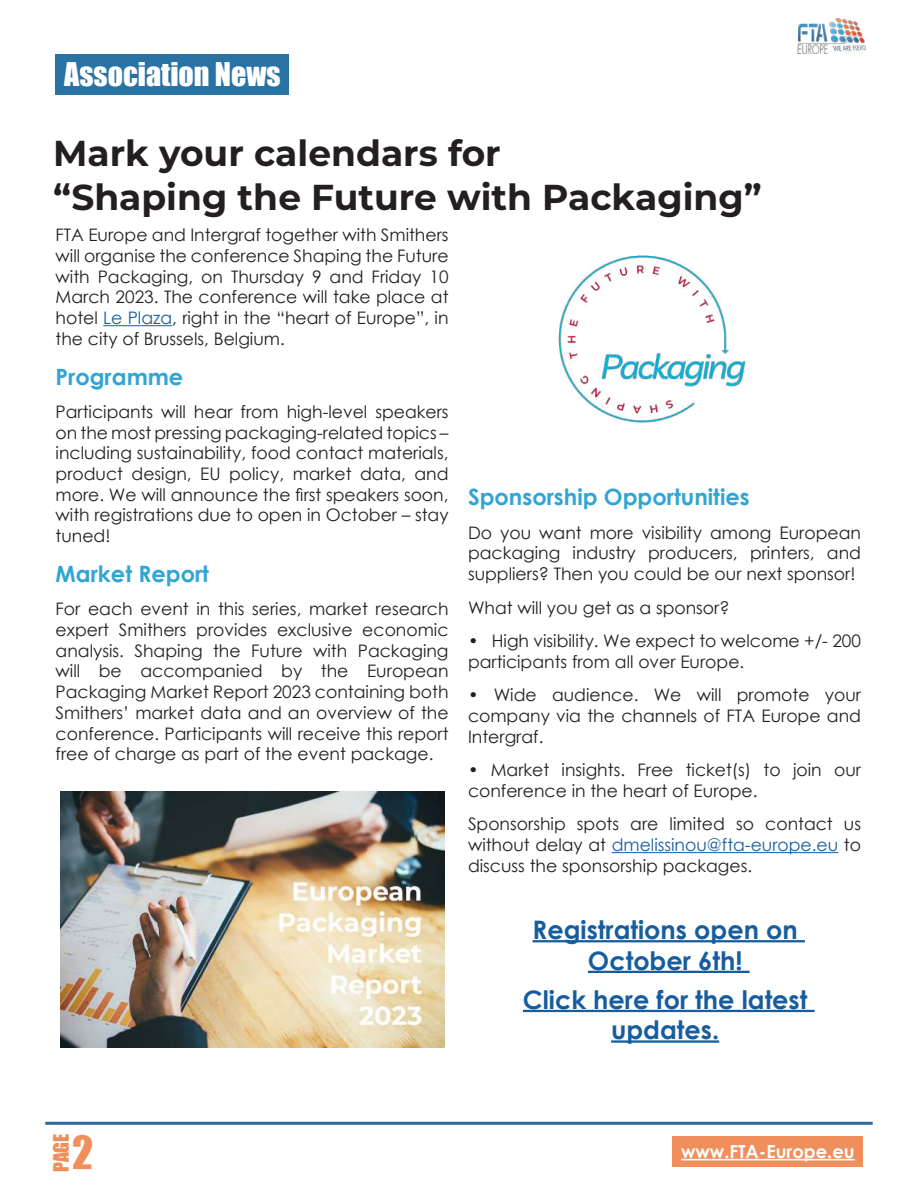
<style>
.page{position:relative;width:918px;height:1188px;background:#fff}
.page>*{position:absolute;margin:0;border:0;box-sizing:border-box;transform-origin:0 0}
.t1{font:42px "Impact";color:#f08e5c}
.t2{font:700 36px/43.2px "Montserrat";color:#231f20}
.t3{font:30px "Impact";color:#fff}
.t4{font:700 25.5px/30.6px "Century Gothic";color:#175d9e;text-align:center}
.t5{font:700 22.5px "Century Gothic";color:#2fa5d5}
.t6{font:19.5px "Impact";color:#f08e5b}
.t7{font:700 18px "Century Gothic";color:#fff}
.t8{font:17.25px/20.7px "Century Gothic";color:#231f20;text-align:justify}
.s1{color:#175d9e}
</style>
<div class="page">
<img style="left:797px;top:19px;width:68px;height:35px">
<hr style="left:45px;top:1122px;width:828px;height:3px;background:#2e6a9e">
<div style="left:673px;top:1136px;width:190px;height:31px;background:#f08e5c"></div>
<hr style="left:681px;top:1159px;width:174px;height:1px;background:#fff">
<div style="left:56px;top:54px;width:233px;height:41px;background:#2972a4"></div>
<hr style="left:103px;top:325px;width:69px;height:1px;background:#175d9e">
<hr style="left:612px;top:852px;width:226px;height:1px;background:#175d9e">
<hr style="left:533px;top:940px;width:272px;height:2px;background:#175d9e">
<hr style="left:588px;top:971px;width:162px;height:2px;background:#175d9e">
<hr style="left:523px;top:1010px;width:292px;height:2px;background:#175d9e">
<hr style="left:611px;top:1040px;width:108px;height:3px;background:#175d9e">
<img style="left:61px;top:792px;width:384px;height:256px">
<img style="left:558px;top:255px;width:188px;height:168px">
<h3 class="t3" style="left:64px;top:51px;width:218px">Association News</h3>
<h2 class="t2" style="left:53px;top:130px;width:710px">Mark your calendars for<br>“Shaping the Future with Packaging”</h2>
<p class="t8" style="left:56px;top:224px;width:395px">FTA Europe and Intergraf together with Smithers will organise the conference Shaping the Future with Packaging, on Thursday 9 and Friday 10<br>March 2023. The conference will take place at hotel <span class="s1">Le Plaza</span>, right in the “heart of Europe”, in the city of Brussels, Belgium.</p>
<h3 class="t5" style="left:56px;top:359px;width:129px">Programme</h3>
<p class="t8" style="left:56px;top:401px;width:395px">Participants will hear from high-level speakers on the most pressing packaging-related topics – including sustainability, food contact materials, product design, EU policy, market data, and more. We will announce the first speakers soon, with registrations due to open in October – stay tuned!</p>
<h3 class="t5" style="left:56px;top:557px;width:155px">Market Report</h3>
<p class="t8" style="left:56px;top:599px;width:395px">For each event in this series, market research expert Smithers provides exclusive economic analysis. Shaping the Future with Packaging will be accompanied by the European Packaging Market Report 2023 containing both Smithers’ market data and an overview of the conference. Participants will receive this report free of charge as part of the event package.</p>
<h3 class="t5" style="left:468px;top:480px;width:283px">Sponsorship Opportunities</h3>
<p class="t8" style="left:468px;top:522px;width:395px">Do you want more visibility among European packaging industry producers, printers, and suppliers? Then you could be our next sponsor!</p>
<p class="t8" style="left:468px;top:597px;width:263px">What will you get as a sponsor?</p>
<p class="t8" style="left:468px;top:630px;width:395px">• High visibility. We expect to welcome +/- 200 participants from all over Europe.</p>
<p class="t8" style="left:468px;top:684px;width:395px">• Wide audience. We will promote your company via the channels of FTA Europe and Intergraf.</p>
<p class="t8" style="left:468px;top:759px;width:395px">• Market insights. Free ticket(s) to join our conference in the heart of Europe.</p>
<p class="t8" style="left:468px;top:813px;width:395px">Sponsorship spots are limited so contact us without delay at <span class="s1">dmelissinou@fta-europe.eu</span> to discuss the sponsorship packages.</p>
<p class="t6" style="left:46px;top:1172px;width:40px;rotate:-90deg">PAGE</p>
<h1 class="t1" style="left:72px;top:1120px;width:23px">2</h1>
<h3 class="t4" style="left:533px;top:913px;width:267px">Registrations open on<br>October 6th!</h3>
<h3 class="t4" style="left:523px;top:983px;width:286px">Click here for the latest updates.</h3>
<p class="t7" style="left:681px;top:1138px;width:175px">www.FTA-Europe.eu</p>
</div>
